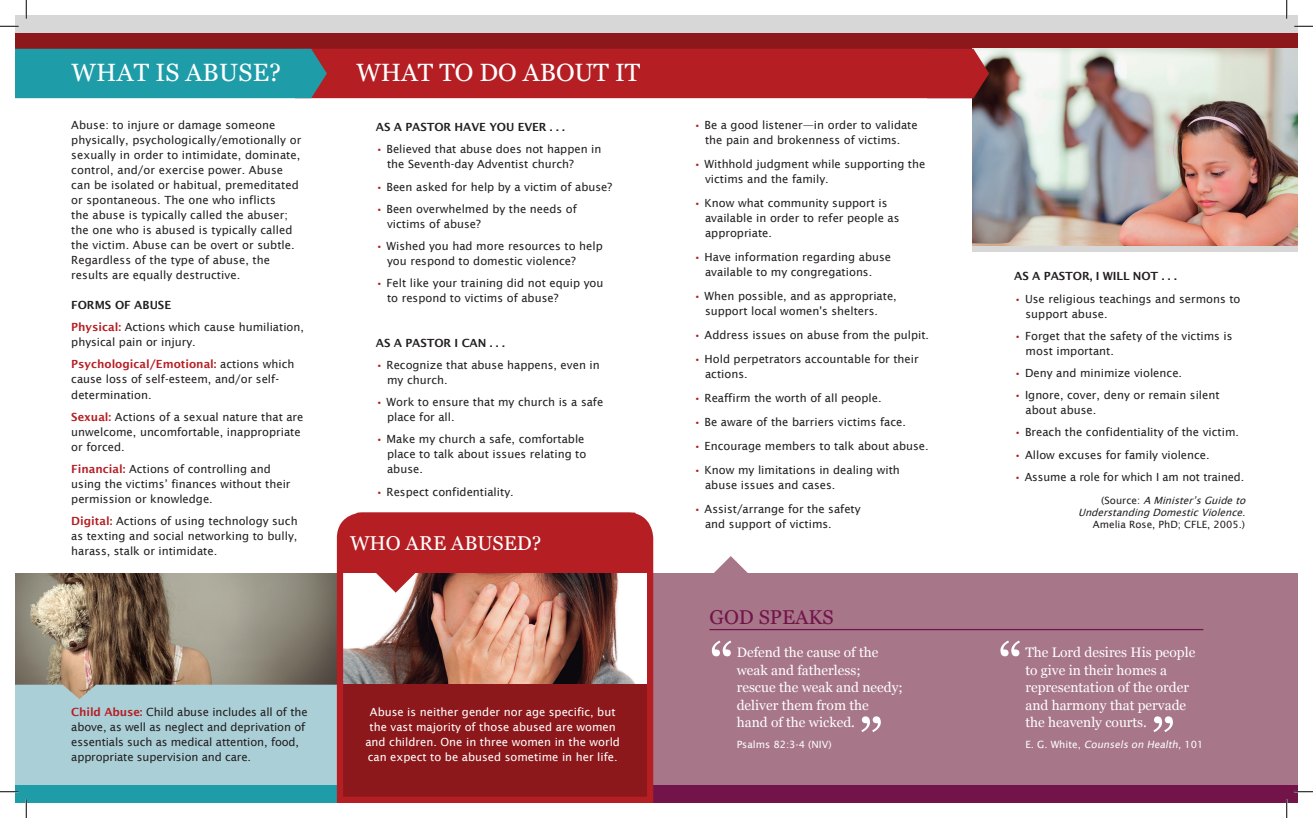
<style>
.page{position:relative;width:1313px;height:818px;background:#fff}
.page>*{position:absolute;margin:0;border:0;box-sizing:border-box;transform-origin:0 0}
.t1{font:25px "Georgia";color:#fff}
.t2{font:20px "Georgia";color:#fff}
.t3{font:20px "Georgia";color:#72144a}
.t4{font:13.75px/17.5px "Georgia";color:#fff}
.t5{font:11.25px/15px "Lucida Sans";color:#231f20}
.t6{font:11.25px/15px "Lucida Sans";color:#fff;text-align:center}
.t7{font:600 11.25px "Lucida Sans";letter-spacing:-.01em;color:#231f20}
.t8{font:italic 10px "Lucida Sans";color:#231f20}
.t9{font:italic 10px "Lucida Sans";color:#fff}
.t10{font:10px "Lucida Sans";color:#231f20}
.t11{font:10px "Lucida Sans";color:#fff}
.s1{font-weight:600;color:#b51f24}
.s2{font-style:normal}
</style>
<div class="page">
<img style="left:15px;top:573px;width:319px;height:111px">
<div style="left:15px;top:29px;width:1283px;height:44px;background:#8c181b"></div>
<div style="left:15px;top:15px;width:1283px;height:17px;background:#d7d7d7"></div>
<div style="left:640px;top:573px;width:658px;height:215px;background:#a77688"></div>
<svg style="left:714px;top:556px;width:34px;height:17px"></svg>
<svg style="left:712px;top:640px;width:19px;height:16px"></svg>
<svg style="left:1000px;top:640px;width:20px;height:16px"></svg>
<svg style="left:861px;top:716px;width:20px;height:16px"></svg>
<hr style="left:709px;top:629px;width:494px;height:1px;background:#72144a">
<div style="left:640px;top:785px;width:658px;height:17px;background:#72144a"></div>
<div style="left:15px;top:785px;width:322px;height:17px;background:#1e9da9"></div>
<svg style="left:1153px;top:716px;width:20px;height:16px"></svg>
<svg style="left:334px;top:512px;width:320px;height:290px;background:#a34644"></svg>
<img style="left:973px;top:49px;width:325px;height:197px">
<svg style="left:15px;top:49px;width:1261px;height:49px;background:#956468"></svg>
<div style="left:973px;top:246px;width:325px;height:6px;background:#d7d7d7"></div>
<svg style="left:0;top:25px;width:19px;height:2px"></svg>
<svg style="left:1294px;top:25px;width:18px;height:2px"></svg>
<svg style="left:0;top:684px;width:349px;height:108px;background:#a4c6cd"></svg>
<svg style="left:1294px;top:790px;width:18px;height:2px"></svg>
<svg style="left:25px;top:0;width:2px;height:19px"></svg>
<svg style="left:25px;top:799px;width:2px;height:19px"></svg>
<svg style="left:1286px;top:0;width:1px;height:19px"></svg>
<svg style="left:1285px;top:799px;width:2px;height:19px"></svg>
<p class="t1" style="left:71px;top:57px;width:211px">WHAT IS ABUSE?</p>
<p class="t1" style="left:356px;top:57px;width:285px">WHAT TO DO ABOUT IT</p>
<p class="t5" style="left:71px;top:117px;width:232px">Abuse: to injure or damage someone physically, psychologically/emotionally or sexually in order to intimidate, dominate, control, and/or exercise power. Abuse can be isolated or habitual, premeditated or spontaneous. The one who inflicts<br>the abuse is typically called the abuser; the one who is abused is typically called the victim. Abuse can be overt or subtle.<br>Regardless of the type of abuse, the results are equally destructive.</p>
<p class="t7" style="left:71px;top:298px;width:101px">FORMS OF ABUSE</p>
<p class="t5" style="left:71px;top:320px;width:234px"><span class="s1">Physical:</span> Actions which cause humiliation, physical pain or injury.</p>
<p class="t5" style="left:71px;top:357px;width:225px"><span class="s1">Psychological/Emotional:</span> actions which cause loss of self-esteem, and/or self&shy;determination.</p>
<p class="t5" style="left:71px;top:409px;width:234px"><span class="s1">Sexual:</span> Actions of a sexual nature that are unwelcome, uncomfortable, inappropriate or forced.</p>
<p class="t5" style="left:71px;top:461px;width:221px"><span class="s1">Financial:</span> Actions of controlling and using the victims’ finances without their permission or knowledge.</p>
<p class="t5" style="left:71px;top:513px;width:228px;text-align:justify"><span class="s1">Digital:</span> Actions of using technology such as texting and social networking to bully, harass, stalk or intimidate.</p>
<p class="t7" style="left:376px;top:121px;width:191px">AS A PASTOR HAVE YOU EVER . . .</p>
<p class="t5" style="left:387px;top:142px;width:216px;text-indent:-11px"><span class="s1">•</span> Believed that abuse does not happen in the Seventh-day Adventist church?</p>
<p class="t5" style="left:376px;top:179px;width:238px"><span class="s1">•</span> Been asked for help by a victim of abuse?</p>
<p class="t5" style="left:387px;top:201px;width:191px;text-indent:-11px"><span class="s1">•</span> Been overwhelmed by the needs of victims of abuse?</p>
<p class="t5" style="left:387px;top:238px;width:217px;text-indent:-11px"><span class="s1">•</span> Wished you had more resources to help you respond to domestic violence?</p>
<p class="t5" style="left:387px;top:276px;width:218px;text-indent:-11px"><span class="s1">•</span> Felt like your training did not equip you to respond to victims of abuse?</p>
<p class="t7" style="left:376px;top:336px;width:131px">AS A PASTOR I CAN . . .</p>
<p class="t5" style="left:387px;top:357px;width:214px;text-indent:-11px"><span class="s1">•</span> Recognize that abuse happens, even in my church.</p>
<p class="t5" style="left:387px;top:394px;width:218px;text-indent:-11px"><span class="s1">•</span> Work to ensure that my church is a safe place for all.</p>
<p class="t5" style="left:387px;top:431px;width:201px;text-indent:-11px"><span class="s1">•</span> Make my church a safe, comfortable place to talk about issues relating to abuse.</p>
<p class="t5" style="left:376px;top:484px;width:139px"><span class="s1">•</span> Respect confidentiality.</p>
<p class="t2" style="left:350px;top:530px;width:193px">WHO ARE ABUSED?</p>
<p class="t5" style="left:71px;top:704px;width:238px"><span class="s1">Child Abuse:</span> Child abuse includes all of the above, as well as neglect and deprivation of essentials such as medical attention, food, appropriate supervision and care.</p>
<p class="t6" style="left:365px;top:704px;width:256px">Abuse is neither gender nor age specific, but the vast majority of those abused are women and children. One in three women in the world can expect to be abused sometime in her life.</p>
<p class="t5" style="left:694px;top:117px;width:225px;text-align:center"><span class="s1">•</span> Be a good listener—in order to validate the pain and brokenness of victims.</p>
<p class="t5" style="left:705px;top:156px;width:222px;text-indent:-11px"><span class="s1">•</span> Withhold judgment while supporting the victims and the family.</p>
<p class="t5" style="left:705px;top:195px;width:196px;text-indent:-11px"><span class="s1">•</span> Know what community support is available in order to refer people as appropriate.</p>
<p class="t5" style="left:705px;top:249px;width:187px;text-indent:-11px"><span class="s1">•</span> Have information regarding abuse available to my congregations.</p>
<p class="t5" style="left:705px;top:288px;width:193px;text-indent:-11px"><span class="s1">•</span> When possible, and as appropriate, support local women's shelters.</p>
<p class="t5" style="left:694px;top:327px;width:237px"><span class="s1">•</span> Address issues on abuse from the pulpit.</p>
<p class="t5" style="left:705px;top:351px;width:215px;text-indent:-11px"><span class="s1">•</span> Hold perpetrators accountable for their actions.</p>
<p class="t5" style="left:694px;top:390px;width:189px"><span class="s1">•</span> Reaffirm the worth of all people.</p>
<p class="t5" style="left:694px;top:414px;width:214px"><span class="s1">•</span> Be aware of the barriers victims face.</p>
<p class="t5" style="left:694px;top:438px;width:236px"><span class="s1">•</span> Encourage members to talk about abuse.</p>
<p class="t5" style="left:705px;top:462px;width:196px;text-indent:-11px"><span class="s1">•</span> Know my limitations in dealing with abuse issues and cases.</p>
<p class="t5" style="left:705px;top:501px;width:157px;text-indent:-11px"><span class="s1">•</span> Assist/arrange for the safety and support of victims.</p>
<p class="t3" style="left:709px;top:605px;width:126px">GOD SPEAKS</p>
<p class="t4" style="left:736px;top:644px;width:168px">Defend the cause of the weak and fatherless; rescue the weak and needy; deliver them from the hand of the wicked.</p>
<p class="t11" style="left:736px;top:738px;width:96px">Psalms 82:3-4 (NIV)</p>
<p class="t7" style="left:1014px;top:270px;width:164px">AS A PASTOR, I WILL NOT . . .</p>
<p class="t5" style="left:1025px;top:291px;width:216px;text-indent:-11px"><span class="s1">•</span> Use religious teachings and sermons to support abuse.</p>
<p class="t5" style="left:1025px;top:328px;width:208px;text-indent:-11px"><span class="s1">•</span> Forget that the safety of the victims is most important.</p>
<p class="t5" style="left:1014px;top:365px;width:169px"><span class="s1">•</span> Deny and minimize violence.</p>
<p class="t5" style="left:1025px;top:387px;width:195px;text-indent:-11px"><span class="s1">•</span> Ignore, cover, deny or remain silent about abuse.</p>
<p class="t5" style="left:1014px;top:425px;width:226px"><span class="s1">•</span> Breach the confidentiality of the victim.</p>
<p class="t5" style="left:1014px;top:447px;width:197px"><span class="s1">•</span> Allow excuses for family violence.</p>
<p class="t5" style="left:1014px;top:469px;width:231px"><span class="s1">•</span> Assume a role for which I am not trained.</p>
<p class="t8" style="left:1101px;top:495px;width:148px"><span class="s2">( S o u r c e :</span> A Minister’sGuideto</p>
<p class="t8" style="left:1078px;top:507px;width:172px">Understanding DomesticViolence.</p>
<p class="t10" style="left:1092px;top:519px;width:154px">Amelia Rose, PhD; CFLE, 2005.)</p>
<p class="t4" style="left:1025px;top:644px;width:171px">The Lord desires His people to give in their homes a representation of the order and harmony that pervade the heavenly courts.</p>
<p class="t9" style="left:1025px;top:738px;width:179px"><span class="s2">E . G . Wh i te ,</span> Counsels on Health, <span class="s2">1 0 1</span></p>
</div>
